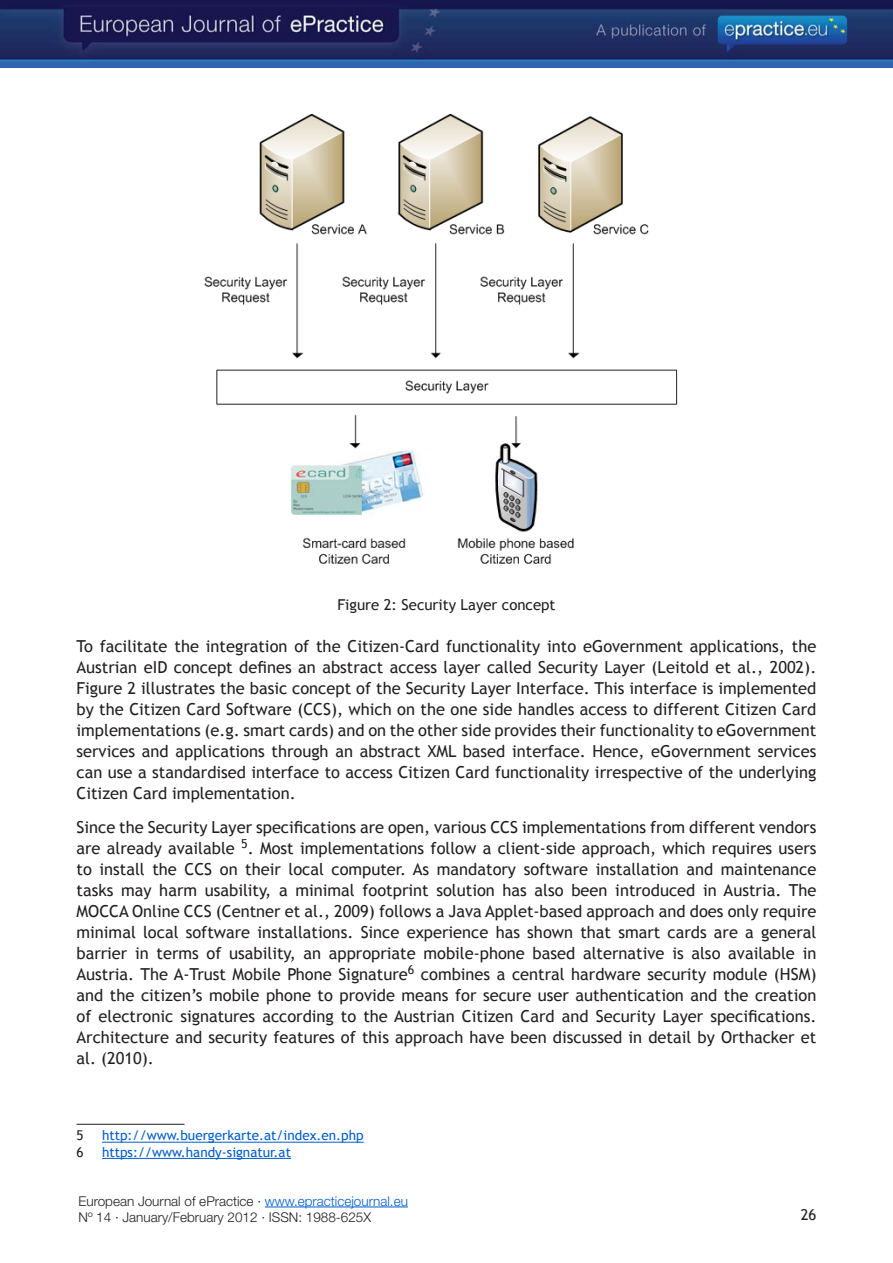
<style>
.page{position:relative;width:893px;height:1263px;background:#fff}
.page>*{position:absolute;margin:0;border:0;box-sizing:border-box;transform-origin:0 0}
.t1{font:16.5px/21px "Trebuchet MS";color:#231f20;text-align:justify}
.Table_caption{font:15px "Trebuchet MS";color:#231f20}
.t2{font:300 13.5px/16.2px "Helvetica Neue";color:#231f20}
.REF{font:13.5px "Trebuchet MS";color:#005dcb}
.REF-2{font:13.5px "Trebuchet MS";color:#231f20}
.s1{color:#005dcb}
</style>
<div class="page">
<img style="left:0;top:0;width:893px;height:68px">
<hr style="left:265px;top:1206px;width:143px;height:1px;background:#005dcb">
<hr style="left:77px;top:1124px;width:108px;height:1px;background:#231f20">
<hr style="left:102px;top:1142px;width:262px;height:1px;background:#005dcb">
<hr style="left:102px;top:1158px;width:189px;height:1px;background:#005dcb">
<img style="left:204px;top:114px;width:474px;height:450px">
<p class="Table_caption" style="left:337px;top:595px;width:220px">Figure 2: Security Layer concept</p>
<p class="t1" style="left:77px;top:636px;width:741px">To facilitate the integration of the Citizen-Card functionality into eGovernment applications, the Austrian eID concept defines an abstract access layer called Security Layer (Leitold et al., 2002).<br>Figure 2 illustrates the basic concept of the Security Layer Interface. This interface is implemented by the Citizen Card Software (CCS), which on the one side handles access to different Citizen Card implementations (e.g. smart cards) and on the other side provides their functionality to eGovernment services and applications through an abstract XML based interface. Hence, eGovernment services can use a standardised interface to access Citizen Card functionality irrespective of the underlying Citizen Card implementation.</p>
<p class="t1" style="left:77px;top:816px;width:741px">Since the Security Layer specifications are open, various CCS implementations from different vendors are already available <sup>5</sup>. Most implementations follow a client-side approach, which requires users to install the CCS on their local computer. As mandatory software installation and maintenance tasks may harm usability, a minimal footprint solution has also been introduced in Austria. The MOCCA Online CCS (Centner et al., 2009) follows a Java Applet-based approach and does only require minimal local software installations. Since experience has shown that smart cards are a general barrier in terms of usability, an appropriate mobile-phone based alternative is also available in Austria. The A-Trust Mobile Phone Signature<sup>6</sup> combines a central hardware security module (HSM) and the citizen’s mobile phone to provide means for secure user authentication and the creation of electronic signatures according to the Austrian Citizen Card and Security Layer specifications.<br>Architecture and security features of this approach have been discussed in detail by Orthacker et al. (2010).</p>
<p class="REF-2" style="left:77px;top:1128px;width:9px">5</p>
<p class="REF" style="left:102px;top:1128px;width:263px">http://www.buergerkarte.at/index.en.php</p>
<p class="REF-2" style="left:77px;top:1144px;width:9px">6</p>
<p class="REF" style="left:102px;top:1144px;width:190px">https://www.handy-signatur.at</p>
<p class="t2" style="left:79px;top:1192px;width:331px">European Journal of ePractice · <span class="s1">www.epracticejournal.eu<br></span>Nº 14 · January/February 2012 · ISSN: 1988-625X</p>
<p class="Table_caption" style="left:801px;top:1206px;width:17px">26</p>
</div>
